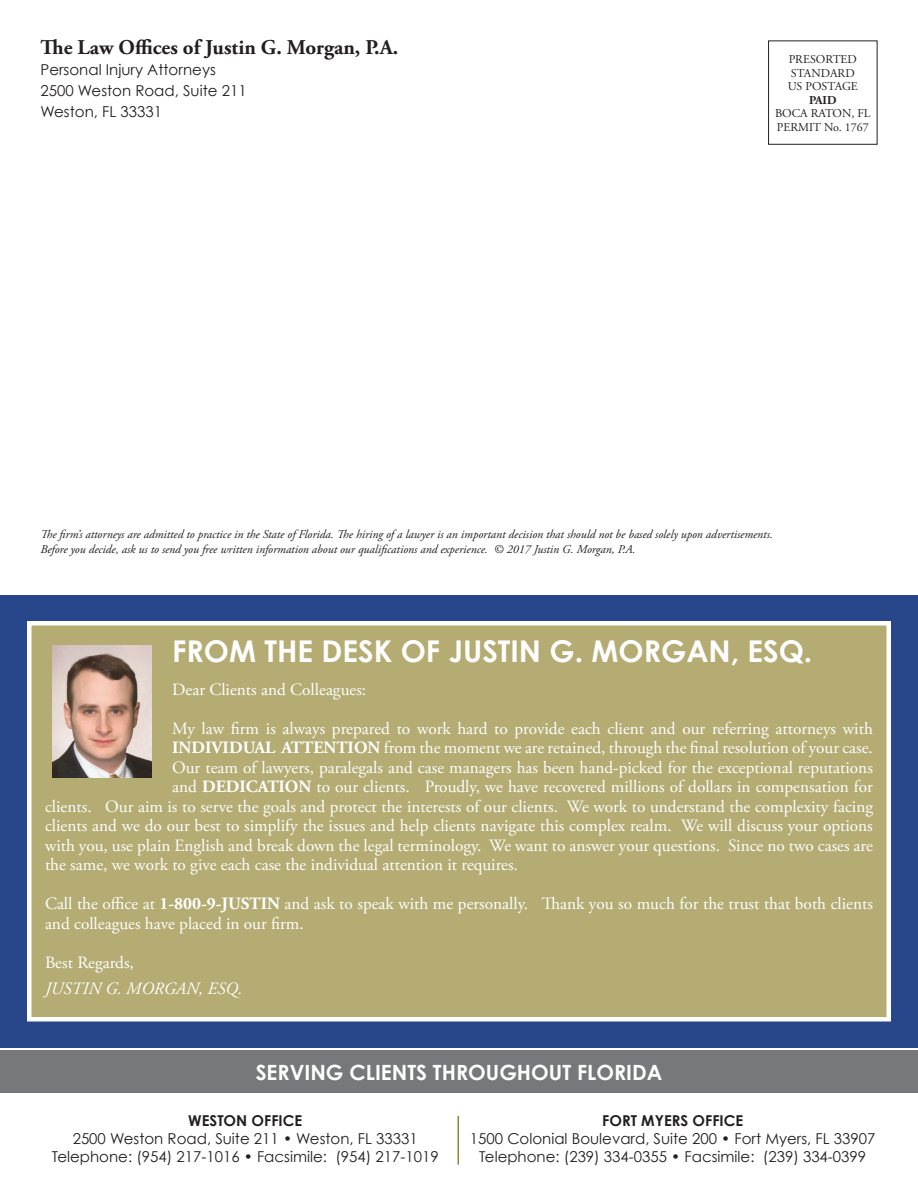
<style>
.page{position:relative;width:918px;height:1188px;background:#fff}
.page>*{position:absolute;margin:0;border:0;box-sizing:border-box;transform-origin:0 0}
.t1{font:700 30px "Century Gothic";color:#fff}
.t2{font:700 21px "Adobe Garamond Pro";color:#231f20}
.t3{font:700 21px "Century Gothic";color:#fff}
.t4{font:17.25px/19.5px "Adobe Garamond Pro";color:#fff}
.t5{font:italic 17.25px "Adobe Garamond Pro";color:#fff}
.t6{font:15px "Century Gothic";color:#231f20}
.t7{font:700 15px "Century Gothic";color:#231f20}
.t8{font:italic 12px/14.4px "Adobe Garamond Pro";color:#231f20}
.t9{font:12px "Adobe Garamond";color:#231f20}
.t10{font:700 12px "Adobe Garamond";color:#231f20}
.s1{font-weight:700}
</style>
<div class="page">
<div style="left:0;top:595px;width:918px;height:453px;background:#28468a"></div>
<div style="left:29px;top:623px;width:860px;height:396px;background:#b5ac74"></div>
<div style="left:27px;top:621px;width:864px;height:401px;border:4px solid #fff"></div>
<img style="left:52px;top:645px;width:100px;height:133px">
<div style="left:0;top:1051px;width:918px;height:42px;background:#76787b"></div>
<hr style="left:458px;top:1116px;width:1px;height:49px;background:#8f8632">
<div style="left:768px;top:40px;width:110px;height:105px;border:1px solid #231f20"></div>
<p class="t2" style="left:40px;top:35px;width:359px">The Law Offices of Justin G. Morgan, P.A.</p>
<p class="t6" style="left:40px;top:60px;width:177px">Personal Injury Attorneys</p>
<p class="t6" style="left:40px;top:81px;width:208px">2500 Weston Road, Suite 211</p>
<p class="t6" style="left:40px;top:102px;width:123px">Weston, FL 33331</p>
<p class="t9" style="left:789px;top:53px;width:70px">PRESORTED</p>
<p class="t9" style="left:791px;top:67px;width:65px">STANDARD</p>
<p class="t9" style="left:788px;top:80px;width:72px">US POSTAGE</p>
<p class="t10" style="left:809px;top:93px;width:29px">PAID</p>
<p class="t9" style="left:775px;top:107px;width:97px">BOCA RATON, FL</p>
<p class="t9" style="left:777px;top:121px;width:93px">PERMIT No. 1767</p>
<p class="t8" style="left:40px;top:528px;width:734px">The firm’s attorneys are admitted to practice in the State of Florida. The hiring of a lawyer is an important decision that should not be based solely upon advertisements.<br>Before you decide, ask us to send you free written information about our qualifications and experience. © 2017 Justin G. Morgan, P.A.</p>
<p class="t1" style="left:172px;top:632px;width:642px">FROM THE DESK OF JUSTIN G. MORGAN, ESQ.</p>
<p class="t4" style="left:172px;top:680px;width:196px">Dear Clients and Colleagues:</p>
<p class="t4" style="left:172px;top:719px;width:702px">My law firm is always prepared to work hard to provide each client and our referring attorneys with</p>
<p class="t4" style="left:172px;top:738px;width:702px"><span class="s1">INDIVIDUAL ATTENTION</span> from the moment we are retained, through the final resolution of your case.</p>
<p class="t4" style="left:172px;top:758px;width:702px">Our team of lawyers, paralegals and case managers has been hand-picked for the exceptional reputations</p>
<p class="t4" style="left:172px;top:777px;width:702px">and <span class="s1">DEDICATION</span> to our clients. Proudly, we have recovered millions of dollars in compensation for</p>
<p class="t4" style="left:45px;top:797px;width:830px">clients. Our aim is to serve the goals and protect the interests of our clients. We work to understand the complexity facing</p>
<p class="t4" style="left:45px;top:816px;width:829px">clients and we do our best to simplify the issues and help clients navigate this complex realm. We will discuss your options</p>
<p class="t4" style="left:45px;top:836px;width:829px">with you, use plain English and break down the legal terminology. We want to answer your questions. Since no two cases are</p>
<p class="t4" style="left:45px;top:855px;width:474px">the same, we work to give each case the individual attention it requires.</p>
<p class="t4" style="left:45px;top:894px;width:830px">Call the office at <span class="s1">1-800-9-JUSTIN</span> and ask to speak with me personally. Thank you so much for the trust that both clients and colleagues have placed in our firm.</p>
<p class="t4" style="left:45px;top:953px;width:90px">Best Regards,</p>
<p class="t5" style="left:45px;top:978px;width:199px">JUSTIN G. MORGAN, ESQ.</p>
<p class="t3" style="left:256px;top:1059px;width:408px">SERVING CLIENTS THROUGHOUT FLORIDA</p>
<p class="t7" style="left:188px;top:1112px;width:115px">WESTON OFFICE</p>
<p class="t6" style="left:73px;top:1130px;width:347px">2500 Weston Road, Suite 211 • Weston, FL 33331</p>
<p class="t6" style="left:52px;top:1148px;width:388px">Telephone: (954) 217-1016 • Facsimile: (954) 217-1019</p>
<p class="t7" style="left:602px;top:1112px;width:143px">FORT MYERS OFFICE</p>
<p class="t6" style="left:470px;top:1130px;width:407px">1500 Colonial Boulevard, Suite 200 • Fort Myers, FL 33907</p>
<p class="t6" style="left:479px;top:1148px;width:388px">Telephone: (239) 334-0355 • Facsimile: (239) 334-0399</p>
</div>
